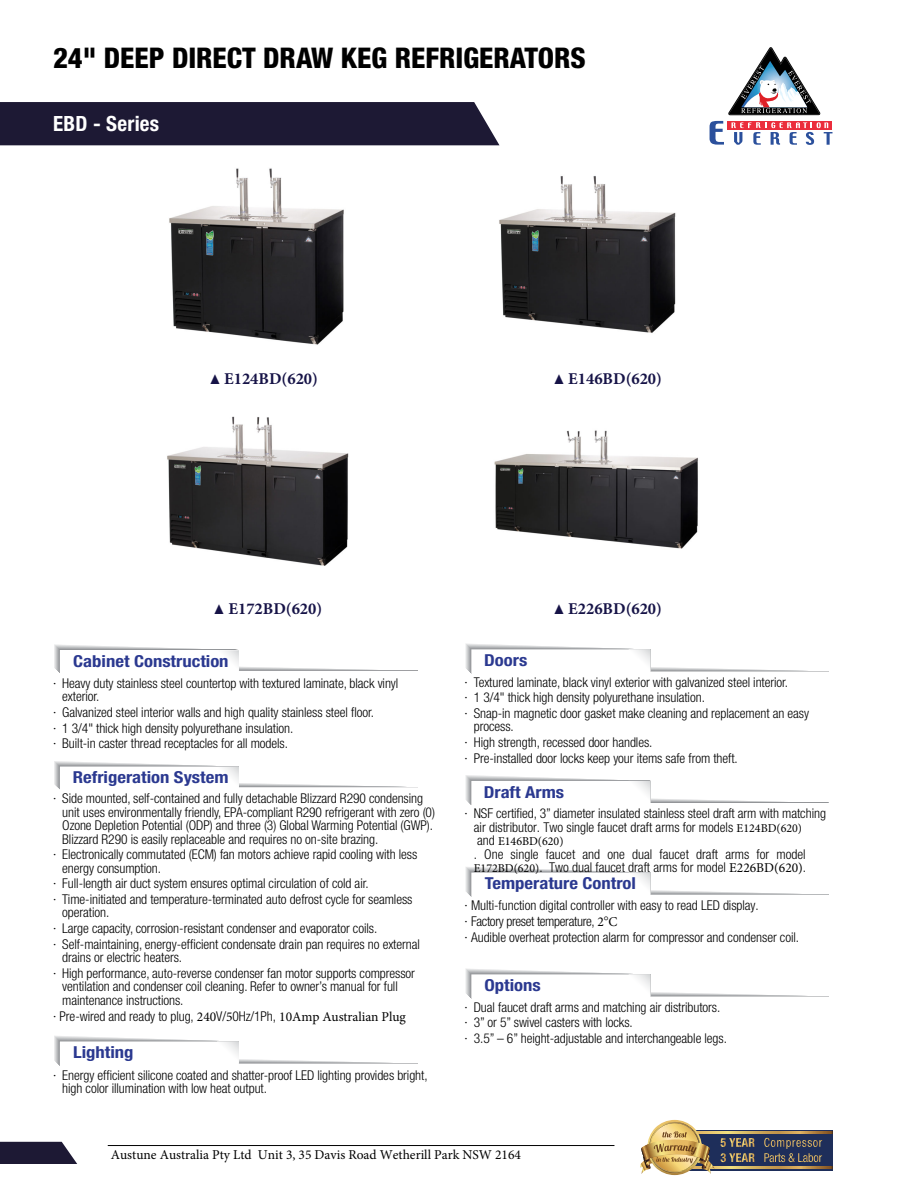
<style>
.page{position:relative;width:918px;height:1188px;background:#fff}
.page>*{position:absolute;margin:0;border:0;box-sizing:border-box;transform-origin:0 0}
.t1{font:800 condensed 28.5px "Helvetica Neue LT Std";color:#000}
.t2{font:700 condensed 21px "Helvetica Neue LT Std";letter-spacing:.01em;color:#fff}
.t3{font:700 condensed 16.5px "Helvetica Neue LT Std";color:#2b3990;scale:1.13 1}
.t4{font:700 16.5px "Minion Pro";color:#161347}
.t5{font:300 condensed 13.5px/15.6px "Helvetica Neue LT Std";letter-spacing:-.005em;color:#000}
.t6{font:13.5px "Minion Pro";color:#000}
.t7{font:12px "Minion Pro";color:#000}
.s1{font-family:"Minion Pro";font-weight:400;font-stretch:normal}
.s2{font-family:"Minion Pro";font-weight:400;font-stretch:normal;font-size:12px}
.s3{font-family:"Helvetica Neue LT Std";font-weight:300;font-stretch:condensed;font-size:13.5px}
</style>
<div class="page">
<div style="left:728px;top:121px;width:104px;height:8px;background:#eb2d3c"></div>
<svg style="left:731px;top:122px;width:101px;height:23px"></svg>
<svg style="left:710px;top:121px;width:14px;height:24px"></svg>
<svg style="left:728px;top:47px;width:92px;height:68px"></svg>
<svg style="left:714px;top:1130px;width:118px;height:40px;fill:#1e2e5a"></svg>
<svg style="left:714px;top:1132px;width:118px;height:1px"></svg>
<svg style="left:714px;top:1166px;width:118px;height:2px"></svg>
<svg style="left:721px;top:1138px;width:34px;height:9px"></svg>
<svg style="left:721px;top:1153px;width:34px;height:9px"></svg>
<svg style="left:764px;top:1138px;width:58px;height:24px"></svg>
<svg style="left:640px;top:1120px;width:74px;height:55px"></svg>
<hr style="left:108px;top:1145px;width:506px;height:1px;background:#000">
<div style="left:0;top:102px;width:500px;height:43px;background:#1d1934"></div>
<svg style="left:54px;top:644px;width:364px;height:29px"></svg>
<svg style="left:54px;top:1036px;width:364px;height:30px"></svg>
<svg style="left:54px;top:761px;width:364px;height:28px"></svg>
<svg style="left:465px;top:643px;width:364px;height:31px"></svg>
<svg style="left:465px;top:775px;width:364px;height:30px"></svg>
<svg style="left:465px;top:867px;width:364px;height:30px"></svg>
<svg style="left:465px;top:969px;width:364px;height:30px"></svg>
<svg style="left:0;top:1142px;width:77px;height:22px"></svg>
<img style="left:169px;top:168px;width:175px;height:177px">
<img style="left:499px;top:176px;width:177px;height:157px">
<img style="left:167px;top:416px;width:182px;height:150px">
<img style="left:494px;top:430px;width:204px;height:119px">
<h1 class="t1" style="left:53px;top:41px;width:534px">24" DEEP DIRECT DRAW KEG REFRIGERATORS</h1>
<h2 class="t2" style="left:53px;top:111px;width:108px">EBD - Series</h2>
<p class="t4" style="left:224px;top:367px;width:95px">E124BD(620)</p>
<p class="t4" style="left:568px;top:367px;width:95px">E146BD(620)</p>
<p class="t4" style="left:229px;top:597px;width:95px">E172BD(620)</p>
<p class="t4" style="left:568px;top:597px;width:95px">E226BD(620)</p>
<p class="t3" style="left:73px;top:651px;width:139px">Cabinet Construction</p>
<p class="t5" style="left:62px;top:676px;width:338px;line-height:13.5px;text-indent:-9px">∙ Heavy duty stainless steel countertop with textured laminate, black vinyl exterior.</p>
<p class="t5" style="left:53px;top:704px;width:322px">∙ Galvanized steel interior walls and high quality stainless steel floor. ∙ 1 3/4" thick high density polyurethane insulation.<br>∙ Built-in caster thread receptacles for all models.</p>
<p class="t3" style="left:73px;top:767px;width:139px">Refrigeration System</p>
<p class="t5" style="left:62px;top:791px;width:374px;line-height:13.5px;text-indent:-9px">∙ Side mounted, self-contained and fully detachable Blizzard R290 condensing unit uses environmentally friendly, EPA-compliant R290 refrigerant with zero (0)<br>Ozone Depletion Potential (ODP) and three (3) Global Warming Potential (GWP).<br>Blizzard R290 is easily replaceable and requires no on-site brazing.</p>
<p class="t5" style="left:62px;top:848px;width:357px;line-height:13.5px;text-indent:-9px">∙ Electronically commutated (ECM) fan motors achieve rapid cooling with less energy consumption.</p>
<p class="t5" style="left:53px;top:876px;width:361px">∙ Full-length air duct system ensures optimal circulation of cold air.<br>∙ Time-initiated and temperature-terminated auto defrost cycle for seamless</p>
<p class="t5" style="left:53px;top:905px;width:368px;text-indent:9px">operation.<br>∙ Large capacity, corrosion-resistant condenser and evaporator coils.<br>∙ Self-maintaining, energy-efficient condensate drain pan requires no external</p>
<p class="t5" style="left:53px;top:950px;width:363px;text-indent:9px">drains or electric heaters.<br>∙ High performance, auto-reverse condenser fan motor supports compressor</p>
<p class="t5" style="left:62px;top:980px;width:337px;line-height:13.5px">ventilation and condenser coil cleaning. Refer to owner’s manual for full maintenance instructions.</p>
<p class="t5" style="left:53px;top:1008px;width:354px">∙ Pre-wired and ready to plug, <span class="s1">240</span>V/<span class="s1">5</span>0Hz/1Ph, <span class="s1">10Amp Australian Plug</span></p>
<p class="t3" style="left:73px;top:1043px;width:55px">Lighting</p>
<p class="t5" style="left:62px;top:1068px;width:367px;line-height:13.5px;text-indent:-9px">∙ Energy efficient silicone coated and shatter-proof LED lighting provides bright, high color illumination with low heat output.</p>
<p class="t3" style="left:484px;top:650px;width:40px">Doors</p>
<p class="t5" style="left:465px;top:674px;width:346px">∙ Textured laminate, black vinyl exterior with galvanized steel interior.<br>∙ 1 3/4" thick high density polyurethane insulation.<br>∙ Snap-in magnetic door gasket make cleaning and replacement an easy</p>
<p class="t5" style="left:465px;top:719px;width:275px;text-indent:9px">process.<br>∙ High strength, recessed door handles.<br>∙ Pre-installed door locks keep your items safe from theft.</p>
<p class="t3" style="left:484px;top:782px;width:73px">Draft Arms</p>
<p class="t5" style="left:474px;top:807px;width:354px;line-height:13.5px;text-indent:-9px">∙ NSF certified, 3” diameter insulated stainless steel draft arm with matching air distributor. Two single faucet draft arms for models <span class="s2">E124BD(620)</span></p>
<p class="t7" style="left:477px;top:833px;width:88px"><span class="s3">and</span> E146BD(620)</p>
<p class="t5" style="left:474px;top:847px;width:334px;line-height:13.5px">. One single faucet and one dual faucet draft arms for model<br><span class="s2">E172BD(620)</span>. Two dual faucet draft arms for model <span class="s1">E226BD(620)</span>.</p>
<p class="t5" style="left:465px;top:898px;width:336px">∙ Multi-function digital controller with easy to read LED display.<br>∙ Factory preset temperature, <span class="s1">2</span>°<span class="s1">C<br></span>∙ Audible overheat protection alarm for compressor and condenser coil.</p>
<p class="t3" style="left:485px;top:874px;width:135px">Temperature Control</p>
<p class="t3" style="left:485px;top:975px;width:51px">Options</p>
<p class="t5" style="left:465px;top:999px;width:264px">∙ Dual faucet draft arms and matching air distributors. ∙ 3” or 5” swivel casters with locks.<br>∙ 3.5” – 6” height-adjustable and interchangeable legs.</p>
<p class="t6" style="left:111px;top:1146px;width:412px">Austune Australia Pty Ltd Unit 3, 35 Davis Road Wetherill Park NSW 2164</p>
</div>
